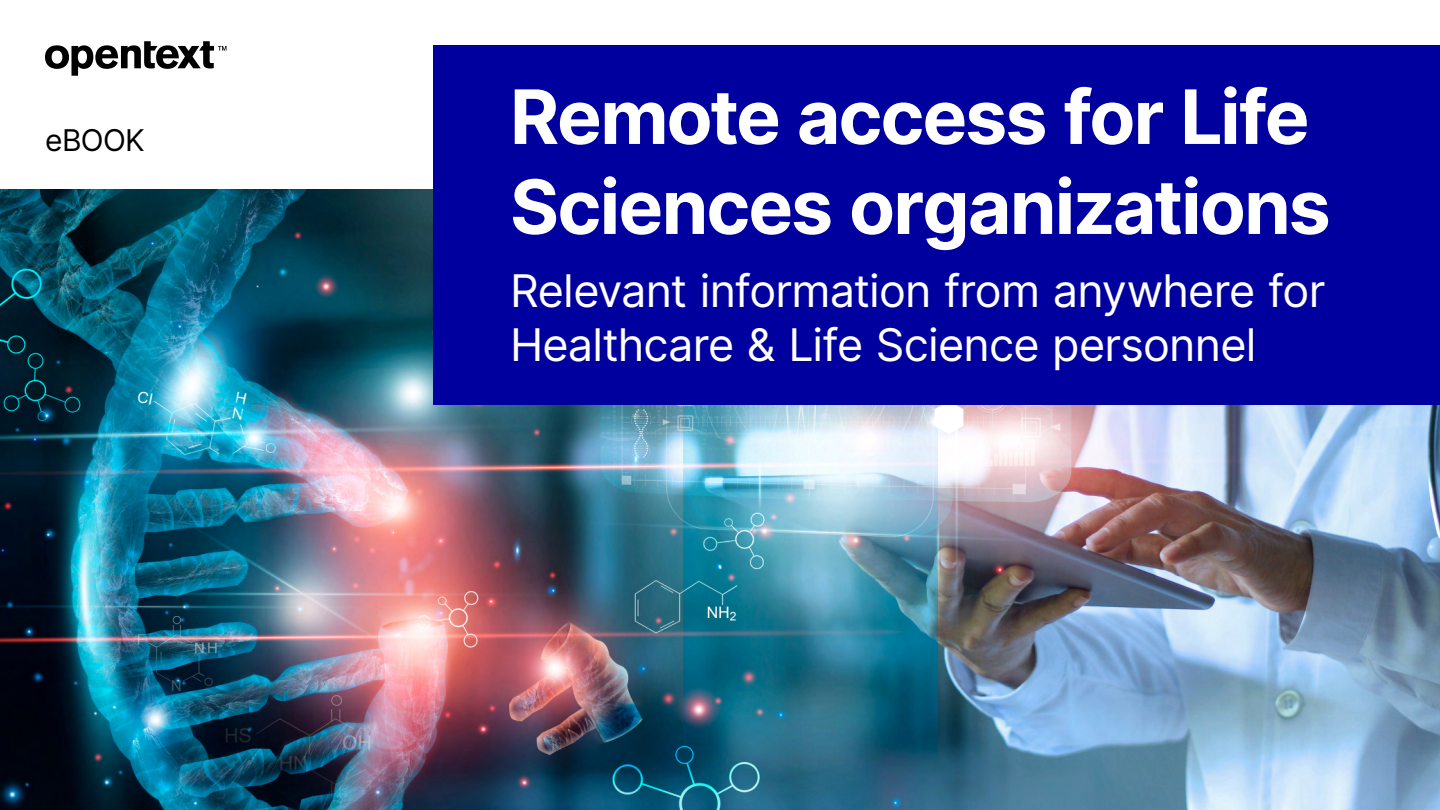
<style>
.page{position:relative;width:1440px;height:810px;background:#fff}
.page>*{position:absolute;margin:0;border:0;box-sizing:border-box;transform-origin:0 0}
.t1{font:700 75px/90px "Inter";letter-spacing:-.025em;color:#fff}
.t2{font:45px/54px "Inter";letter-spacing:-.015em;color:#fff}
.t3{font:30px "Inter";letter-spacing:-.02em;color:#000}
</style>
<div class="page">
<svg style="left:45px;top:41px;width:181px;height:35px"></svg>
<img style="left:0;top:189px;width:1440px;height:621px">
<div style="left:434px;top:45px;width:1006px;height:360px;background:#00009f"></div>
<p class="t3" style="left:45px;top:118px;width:101px">eBOOK</p>
<h1 class="t1" style="left:510px;top:70px;width:822px">Remote access for Life<br>Sciences organizations</h1>
<h2 class="t2" style="left:510px;top:262px;width:817px">Relevant information from anywhere for<br>Healthcare &amp; Life Science personnel</h2>
</div>
